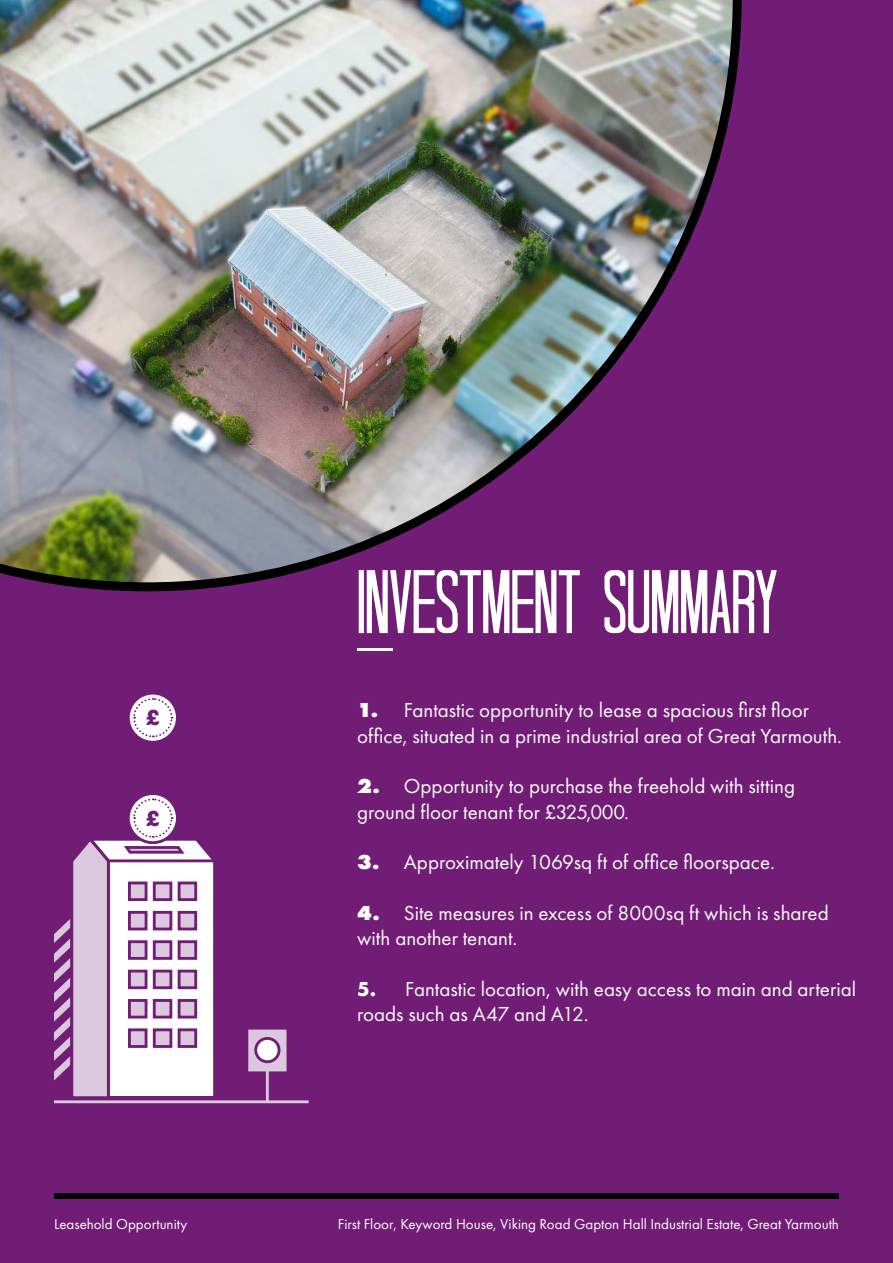
<style>
.page{position:relative;width:893px;height:1263px;background:#711d75}
.page>*{position:absolute;margin:0;border:0;box-sizing:border-box;transform-origin:0 0}
.t1{font:condensed 90px "Tall Dark And Handsome";letter-spacing:.005em;color:#fff}
.t2{font:800 22.5px "Futura PT";color:#701c75}
.t3{font:21px/25.2px "Futura PT";color:#fff}
.t4{font:15px "Futura PT";color:#fff}
.s1{font-weight:800}
.s2{font-weight:700}
</style>
<div class="page">
<div style="left:54px;top:1193px;width:785px;height:6px;background:#000001"></div>
<img style="left:0;top:0;width:742px;height:591px">
<hr style="left:357px;top:648px;width:36px;height:3px;background:#fff">
<div style="left:248px;top:1029px;width:38px;height:42px;background:#dbc7de;border:3px solid #dbc7de"></div>
<hr style="left:266px;top:1070px;width:3px;height:32px;background:#dbc7de">
<div style="left:256px;top:1038px;width:23px;height:24px;background:#fff;border-radius:50%"></div>
<div style="left:254px;top:1037px;width:26px;height:26px;border:3px solid #711d75;border-radius:50%"></div>
<hr style="left:54px;top:1100px;width:255px;height:3px;background:#dbc7de">
<svg style="left:128px;top:693px;width:49px;height:49px"></svg>
<div style="left:127px;top:692px;width:52px;height:52px;border:3px solid #711d75;border-radius:50%"></div>
<svg style="left:132px;top:697px;width:42px;height:41px;background:#e9dce9"></svg>
<div style="left:127px;top:792px;width:52px;height:52px;border:3px solid #711d75;border-radius:50%"></div>
<svg style="left:54px;top:797px;width:160px;height:300px"></svg>
<p class="t2" style="left:145px;top:703px;width:17px">£</p>
<p class="t2" style="left:145px;top:804px;width:17px">£</p>
<p class="t1" style="left:357px;top:549px;width:422px">INVESTMENT SUMMARY</p>
<p class="t3" style="left:357px;top:698px;width:486px"><span class="s1">1.</span> Fantastic opportunity to lease a spacious first floor office, situated in a prime industrial area of Great Yarmouth.</p>
<p class="t3" style="left:357px;top:774px;width:439px"><span class="s1">2.</span> Opportunity to purchase the freehold with sitting ground floor tenant for £325,000.</p>
<p class="t3" style="left:357px;top:849px;width:419px"><span class="s1">3.</span> Approximately 1069sq ft of office floorspace.</p>
<p class="t3" style="left:357px;top:900px;width:473px"><span class="s1">4.</span> Site measures in excess of 8000sq ft which is shared with another tenant.</p>
<p class="t3" style="left:357px;top:976px;width:500px"><span class="s2">5.</span> Fantastic location, with easy access to main and arterial roads such as A47 and A12.</p>
<p class="t4" style="left:54px;top:1215px;width:135px">Leasehold Opportunity</p>
<p class="t4" style="left:338px;top:1215px;width:503px">First Floor, Keyword House, Viking Road Gapton Hall Industrial Estate, Great Yarmouth</p>
</div>
